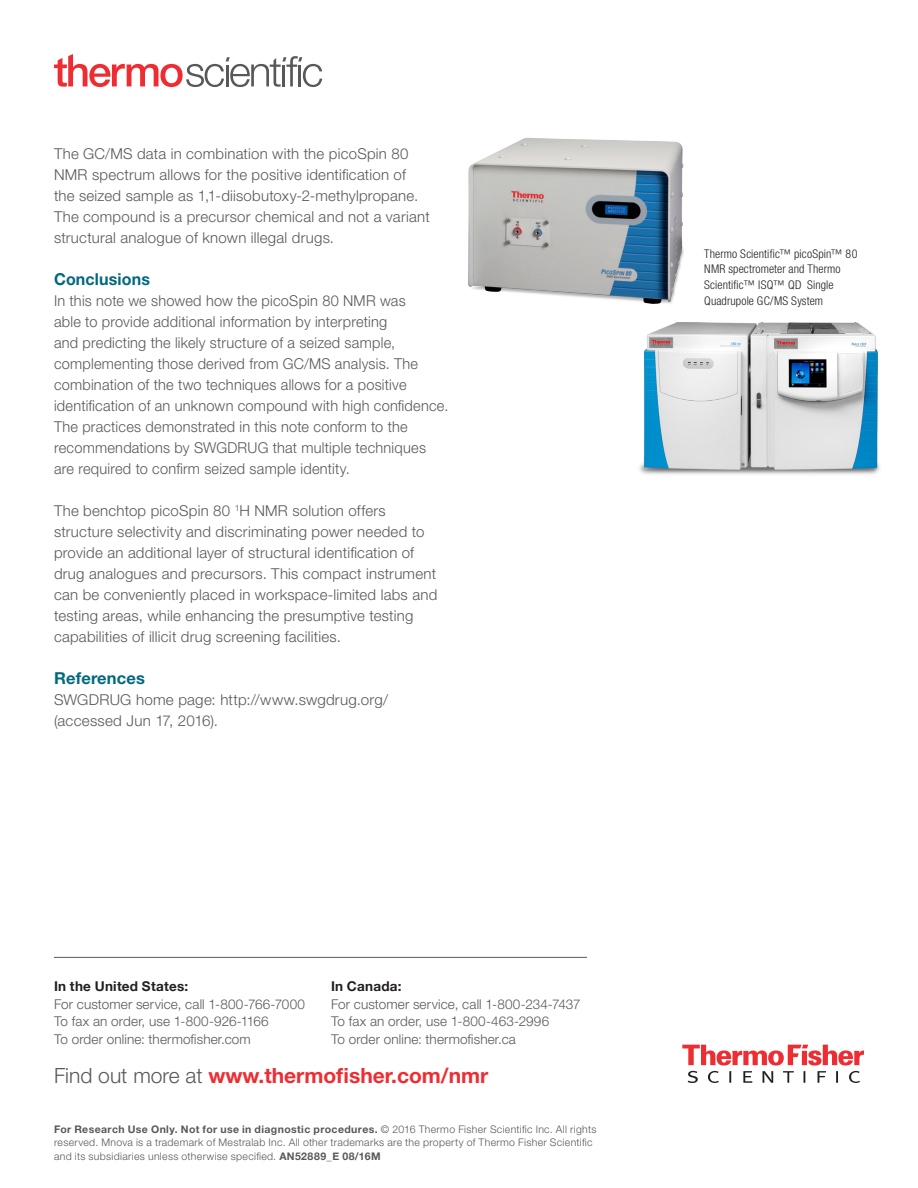
<style>
.page{position:relative;width:918px;height:1188px;background:#fff}
.page>*{position:absolute;margin:0;border:0;box-sizing:border-box;transform-origin:0 0}
.CTA{font:700 21px "Helvetica Neue LT Std";color:#ee2d33}
.Content_Header{font:700 16.5px "Helvetica Neue LT Std";letter-spacing:.01em;color:#00687f}
.Body_Copy{font:300 15px/21px "Helvetica Neue LT Std";letter-spacing:.015em;color:#57585a}
.t1{font:300 13.5px "Helvetica Neue LT Std";letter-spacing:.01em;color:#57585a}
.t2{font:700 13.5px "Helvetica Neue";letter-spacing:.02em;color:#231f20}
.Figure_Caption{font:300 condensed 12px/15.8px "Helvetica Neue LT Std";letter-spacing:.01em;color:#231f20}
.Copyright___Tactic{font:300 10.5px/13.5px "Helvetica Neue LT Std";letter-spacing:.03em;color:#57585a}
.s1{font-weight:300;color:#57585a}
.s2{font-weight:700}
.s3{font-family:"Helvetica Neue";font-weight:700}
</style>
<div class="page">
<svg style="left:682px;top:1045px;width:182px;height:38px"></svg>
<img style="left:468px;top:138px;width:216px;height:162px">
<img style="left:621px;top:271px;width:259px;height:204px">
<hr style="left:54px;top:957px;width:533px;height:1px;background:#57585a">
<svg style="left:54px;top:54px;width:268px;height:33px"></svg>
<p class="Body_Copy" style="left:54px;top:143px;width:377px">The GC/MS data in combination with the picoSpin 80<br>NMR spectrum allows for the positive identification of the seized sample as 1,1-diisobutoxy-2-methylpropane.<br>The compound is a precursor chemical and not a variant structural analogue of known illegal drugs.</p>
<p class="Content_Header" style="left:54px;top:269px;width:98px">Conclusions</p>
<p class="Body_Copy" style="left:54px;top:290px;width:396px">In this note we showed how the picoSpin 80 NMR was<br>able to provide additional information by interpreting<br>and predicting the likely structure of a seized sample, complementing those derived from GC/MS analysis. The combination of the two techniques allows for a positive identification of an unknown compound with high confidence.<br>The practices demonstrated in this note conform to the recommendations by SWGDRUG that multiple techniques are required to confirm seized sample identity.</p>
<p class="Body_Copy" style="left:54px;top:500px;width:385px">The benchtop picoSpin 80 <sup>1</sup>H NMR solution offers structure selectivity and discriminating power needed to provide an additional layer of structural identification of drug analogues and precursors. This compact instrument can be conveniently placed in workspace-limited labs and testing areas, while enhancing the presumptive testing capabilities of illicit drug screening facilities.</p>
<p class="Content_Header" style="left:54px;top:668px;width:93px">References</p>
<p class="Body_Copy" style="left:54px;top:689px;width:336px">SWGDRUG home page: http://www.swgdrug.org/ (accessed Jun 17, 2016).</p>
<p class="t2" style="left:54px;top:976px;width:136px">In the United States:</p>
<p class="t1" style="left:54px;top:996px;width:253px">For customer service, call 1-800-766-7000</p>
<p class="t1" style="left:54px;top:1013px;width:216px">To fax an order, use 1-800-926-1166</p>
<p class="t1" style="left:54px;top:1031px;width:198px">To order online: thermofisher.com</p>
<p class="t2" style="left:331px;top:976px;width:72px">In Canada:</p>
<p class="t1" style="left:331px;top:996px;width:251px">For customer service, call 1-800-234-7437</p>
<p class="t1" style="left:331px;top:1013px;width:220px">To fax an order, use 1-800-463-2996</p>
<p class="t1" style="left:331px;top:1031px;width:186px">To order online: thermofisher.ca</p>
<p class="CTA" style="left:54px;top:1063px;width:436px"><span class="s1">Find out more at</span> www.thermofisher.com/nmr</p>
<p class="Copyright___Tactic" style="left:54px;top:1122px;width:544px"><span class="s2">For Research Use Only. Not for use in diagnostic procedures.</span> © 2016 Thermo Fisher Scientific Inc. All rights reserved. Mnova is a trademark of Mestralab Inc. All other trademarks are the property of Thermo Fisher Scientific and its subsidiaries unless otherwise specified. <span class="s3">AN52889_E 08/16M</span></p>
<p class="Figure_Caption" style="left:704px;top:245px;width:155px">Thermo Scientific™ picoSpin™ 80<br>NMR spectrometer and Thermo<br>Scientific™ ISQ™ QD Single<br>Quadrupole GC/MS System</p>
</div>
